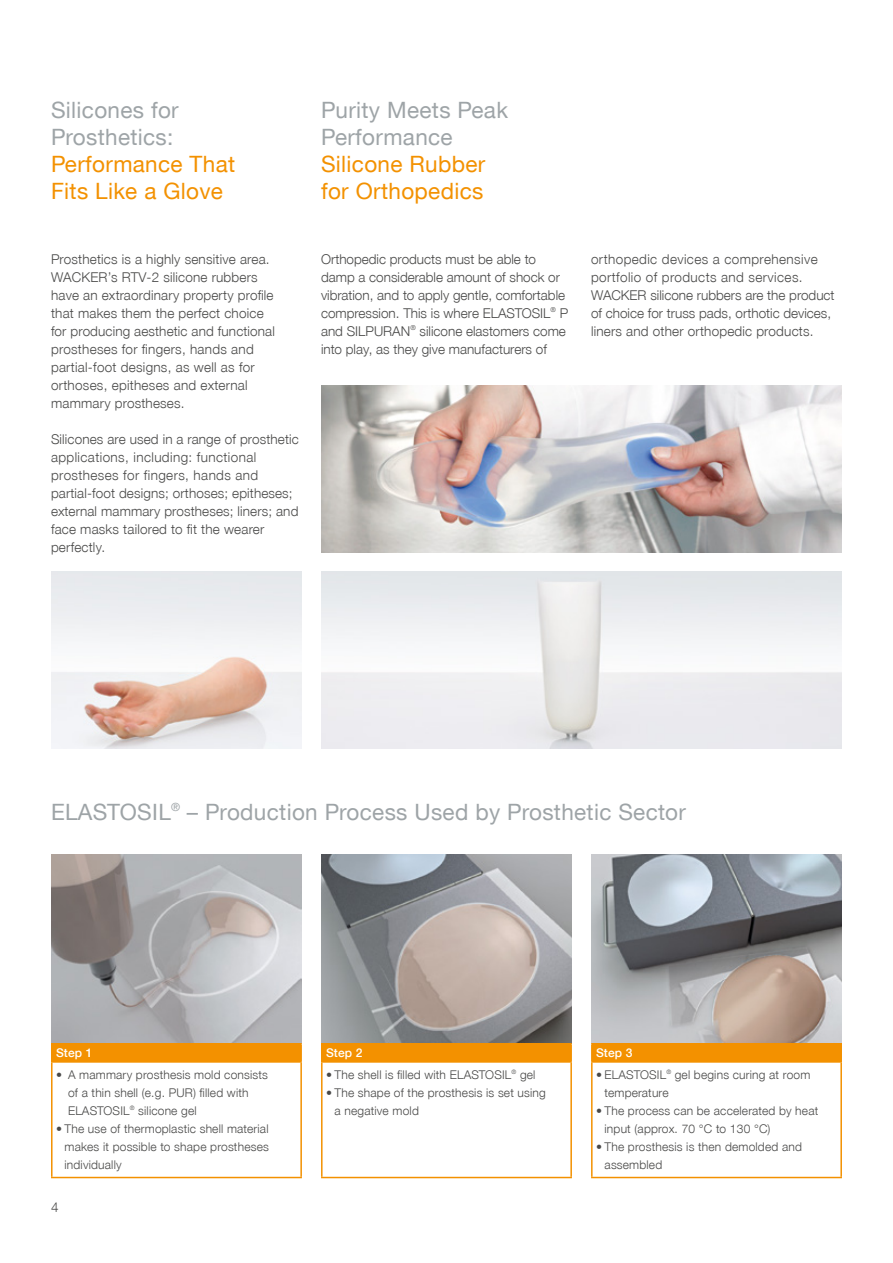
<style>
.page{position:relative;width:893px;height:1263px;background:#fff}
.page>*{position:absolute;margin:0;border:0;box-sizing:border-box;transform-origin:0 0}
.t1{font:22.5px/27px "Neue Helveticafor WACKER 55";letter-spacing:.015em;color:#9ea4a7}
.t2{font:22.5px/27px "Neue Helveticafor WACKER 55";letter-spacing:.015em;color:#f39100}
.t3{font:13.5px/18px "Neue Helveticafor WACKER 45";letter-spacing:.01em;color:#494948}
.t4{font:12px/18px "Neue Helveticafor WACKER 45";letter-spacing:.015em;color:#494948}
.t5{font:12px "Neue Helveticafor WACKER 65";letter-spacing:.01em;color:#fff}
</style>
<div class="page">
<img style="left:321px;top:386px;width:521px;height:166px">
<img style="left:321px;top:854px;width:251px;height:189px">
<img style="left:591px;top:854px;width:251px;height:189px">
<img style="left:51px;top:854px;width:251px;height:189px">
<div style="left:322px;top:1044px;width:249px;height:18px;background:#f39100"></div>
<hr style="left:321px;top:1043px;width:251px;height:2px;background:#f39100">
<svg style="left:321px;top:1045px;width:1px;height:16px"></svg>
<svg style="left:571px;top:1045px;width:1px;height:16px"></svg>
<hr style="left:321px;top:1061px;width:251px;height:2px;background:#f39100">
<hr style="left:321px;top:1063px;width:2px;height:114px;background:#f39100">
<hr style="left:570px;top:1063px;width:2px;height:114px;background:#f39100">
<hr style="left:321px;top:1177px;width:251px;height:1px;background:#f39100">
<div style="left:592px;top:1044px;width:249px;height:18px;background:#f39100"></div>
<hr style="left:591px;top:1043px;width:251px;height:2px;background:#f39100">
<svg style="left:591px;top:1045px;width:1px;height:16px"></svg>
<svg style="left:841px;top:1045px;width:1px;height:16px"></svg>
<hr style="left:591px;top:1061px;width:251px;height:2px;background:#f39100">
<hr style="left:591px;top:1063px;width:2px;height:114px;background:#f39100">
<hr style="left:840px;top:1063px;width:2px;height:114px;background:#f39100">
<hr style="left:591px;top:1177px;width:251px;height:1px;background:#f39100">
<div style="left:52px;top:1044px;width:249px;height:18px;background:#f39100"></div>
<hr style="left:51px;top:1043px;width:251px;height:2px;background:#f39100">
<svg style="left:51px;top:1045px;width:1px;height:16px"></svg>
<svg style="left:301px;top:1045px;width:1px;height:16px"></svg>
<hr style="left:51px;top:1061px;width:251px;height:2px;background:#f39100">
<hr style="left:51px;top:1063px;width:2px;height:114px;background:#f39100">
<hr style="left:300px;top:1063px;width:2px;height:114px;background:#f39100">
<hr style="left:51px;top:1177px;width:251px;height:1px;background:#f39100">
<img style="left:51px;top:571px;width:251px;height:178px">
<img style="left:321px;top:571px;width:521px;height:178px">
<h1 class="t1" style="left:51px;top:96px;width:129px">Silicones for<br>Prosthetics:</h1>
<h1 class="t2" style="left:51px;top:150px;width:186px">Performance That<br>Fits Like a Glove</h1>
<p class="t3" style="left:51px;top:250px;width:225px">Prosthetics is a highly sensitive area.<br>WACKER’s RTV-2 silicone rubbers have an extraordinary property profile that makes them the perfect choice for producing aesthetic and functional prostheses for fingers, hands and partial-foot designs, as well as for orthoses, epitheses and external mammary prostheses.</p>
<p class="t3" style="left:51px;top:430px;width:249px">Silicones are used in a range of prosthetic applications, including: functional prostheses for fingers, hands and partial-foot designs; orthoses; epitheses; external mammary prostheses; liners; and face masks tailored to fit the wearer perfectly.</p>
<h1 class="t1" style="left:321px;top:96px;width:188px">Purity Meets Peak<br>Performance</h1>
<h1 class="t2" style="left:321px;top:150px;width:166px">Silicone Rubber for Orthopedics</h1>
<p class="t3" style="left:321px;top:250px;width:249px">Orthopedic products must be able to damp a considerable amount of shock or vibration, and to apply gentle, comfortable compression. This is where ELASTOSIL<sup>®</sup> P and SILPURAN<sup>®</sup> silicone elastomers come into play, as they give manufacturers of</p>
<p class="t3" style="left:591px;top:250px;width:245px">orthopedic devices a comprehensive portfolio of products and services.<br>WACKER silicone rubbers are the product of choice for truss pads, orthotic devices, liners and other orthopedic products.</p>
<h1 class="t1" style="left:51px;top:798px;width:636px">ELASTOSIL<sup>®</sup> – Production Process Used by Prosthetic Sector</h1>
<p class="t5" style="left:56px;top:1046px;width:38px">Step 1</p>
<p class="t4" style="left:68px;top:1066px;width:201px;text-indent:-12px">• A mammary prosthesis mold consists of a thin shell (e.g. PUR) filled with<br>ELASTOSIL<sup>®</sup> silicone gel</p>
<p class="t4" style="left:65px;top:1120px;width:206px;text-align:justify;text-indent:-9px">• The use of thermoplastic shell material makes it possible to shape prostheses individually</p>
<p class="t3" style="left:51px;top:1198px;width:9px">4</p>
<p class="t5" style="left:326px;top:1046px;width:38px">Step 2</p>
<p class="t4" style="left:326px;top:1066px;width:211px">• The shell is filled with ELASTOSIL<sup>®</sup> gel</p>
<p class="t4" style="left:335px;top:1084px;width:213px;text-indent:-9px">• The shape of the prosthesis is set using a negative mold</p>
<p class="t5" style="left:596px;top:1046px;width:38px">Step 3</p>
<p class="t4" style="left:605px;top:1066px;width:207px;text-indent:-9px">• ELASTOSIL<sup>®</sup> gel begins curing at room temperature</p>
<p class="t4" style="left:605px;top:1102px;width:215px;text-indent:-9px">• The process can be accelerated by heat input (approx. 70 °C to 130 °C)</p>
<p class="t4" style="left:605px;top:1138px;width:199px;text-indent:-9px">• The prosthesis is then demolded and assembled</p>
</div>
